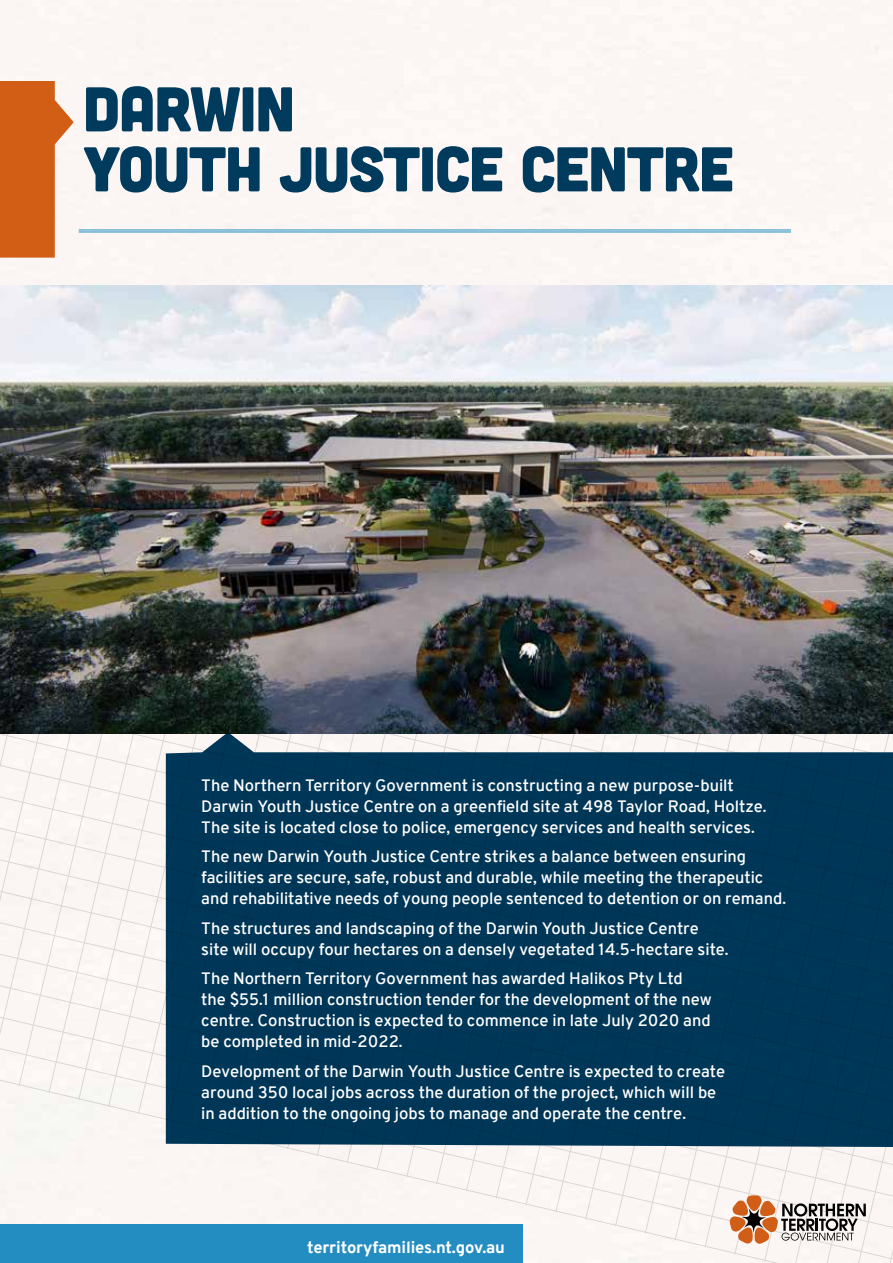
<style>
.page{position:relative;width:893px;height:1263px;background:#fff}
.page>*{position:absolute;margin:0;border:0;box-sizing:border-box;transform-origin:0 0}
.t1{font:63px/60px "Cubano";letter-spacing:-.02em;color:#003a5d}
.t2{font:16.5px/21px "Overpass";color:#fff}
.t3{font:700 16.5px "Overpass";letter-spacing:-.01em;color:#fff}
</style>
<div class="page">
<div style="left:0;top:1036px;width:711px;height:227px;background:#fbf6f3"></div>
<svg style="left:0;top:283px;width:102px;height:895px"></svg>
<svg style="left:0;top:81px;width:74px;height:177px"></svg>
<hr style="left:79px;top:229px;width:712px;height:1px;background:#238dc1">
<hr style="left:79px;top:231px;width:712px;height:1px;background:#238dc1">
<svg style="left:711px;top:1147px;width:182px;height:116px"></svg>
<div style="left:0;top:1225px;width:523px;height:38px;background:#238dc1"></div>
<img style="left:0;top:285px;width:893px;height:448px">
<svg style="left:166px;top:732px;width:727px;height:415px;background:#0b3f5e"></svg>
<h1 class="t1" style="left:83px;top:76px;width:652px">DARWIN<br>YOUTH JUSTICE CENTRE</h1>
<p class="t2" style="left:201px;top:775px;width:567px">The Northern Territory Government is constructing a new purpose-built<br>Darwin Youth Justice Centre on a greenfield site at 498 Taylor Road, Holtze.<br>The site is located close to police, emergency services and health services.</p>
<p class="t2" style="left:201px;top:846px;width:586px">The new Darwin Youth Justice Centre strikes a balance between ensuring facilities are secure, safe, robust and durable, while meeting the therapeutic and rehabilitative needs of young people sentenced to detention or on remand.</p>
<p class="t2" style="left:201px;top:918px;width:529px">The structures and landscaping of the Darwin Youth Justice Centre site will occupy four hectares on a densely vegetated 14.5-hectare site.</p>
<p class="t2" style="left:201px;top:968px;width:512px">The Northern Territory Government has awarded Halikos Pty Ltd<br>the $55.1 million construction tender for the development of the new centre. Construction is expected to commence in late July 2020 and be completed in mid-2022.</p>
<p class="t2" style="left:201px;top:1061px;width:525px">Development of the Darwin Youth Justice Centre is expected to create around 350 local jobs across the duration of the project, which will be in addition to the ongoing jobs to manage and operate the centre.</p>
<p class="t3" style="left:307px;top:1237px;width:199px">territoryfamilies.nt.gov.au</p>
</div>
